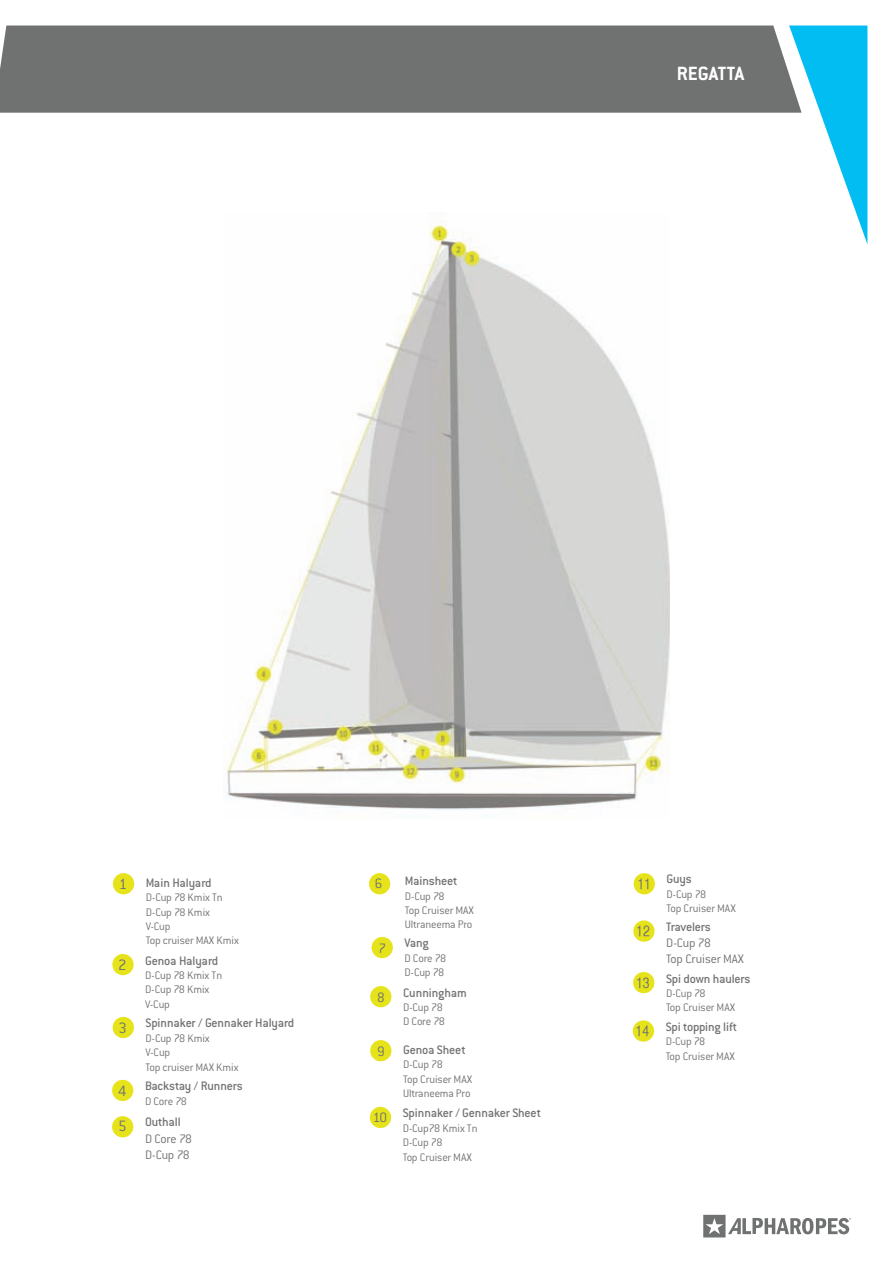
<style>
.page{position:relative;width:893px;height:1263px;background:#fff}
.page>*{position:absolute;margin:0;border:0;box-sizing:border-box;transform-origin:0 0}
.t1{font:700 21px "Conduit ITC";color:#fff}
.t2{font:300 16.5px "Conduit ITC";color:#707271}
.t3{font:15px "Helvetica CY Plain";color:#707271}
.t4{font:300 15px "Conduit ITC";color:#707271}
.t5{font:500 13.5px "Conduit ITC";letter-spacing:-.02em;color:#717371}
.t6{font:300 13.5px/16.2px "Conduit ITC";letter-spacing:-.015em;color:#717371}
.t7{font:300 12px/14.4px "Conduit ITC";letter-spacing:-.015em;color:#717371}
.s1{font-weight:300;font-size:16.5px;color:#707271}
.s2{font-size:16.5px;color:#707271}
.s3{font-weight:500}
.s4{font-weight:300;font-size:15px;color:#707271}
</style>
<div class="page">
<svg style="left:703px;top:1215px;width:148px;height:22px"></svg>
<svg style="left:801px;top:26px;width:66px;height:217px"></svg>
<div style="left:0;top:26px;width:801px;height:87px;background:#707271"></div>
<div style="left:113px;top:873px;width:21px;height:21px;background:#e7e31b;border-radius:50%"></div>
<div style="left:112px;top:1116px;width:21px;height:21px;background:#e7e31b;border-radius:50%"></div>
<div style="left:112px;top:954px;width:22px;height:21px;background:#e7e31b;border-radius:50%"></div>
<div style="left:113px;top:1017px;width:21px;height:21px;background:#e7e31b;border-radius:50%"></div>
<div style="left:112px;top:1080px;width:21px;height:21px;background:#e7e31b;border-radius:50%"></div>
<div style="left:370px;top:1040px;width:21px;height:21px;background:#e7e31b;border-radius:50%"></div>
<div style="left:369px;top:873px;width:21px;height:21px;background:#e7e31b;border-radius:50%"></div>
<div style="left:370px;top:1107px;width:21px;height:21px;background:#e7e31b;border-radius:50%"></div>
<div style="left:372px;top:937px;width:21px;height:21px;background:#e7e31b;border-radius:50%"></div>
<div style="left:370px;top:986px;width:21px;height:21px;background:#e7e31b;border-radius:50%"></div>
<div style="left:634px;top:873px;width:21px;height:21px;background:#e7e31b;border-radius:50%"></div>
<div style="left:633px;top:920px;width:22px;height:22px;background:#e7e31b;border-radius:50%"></div>
<div style="left:633px;top:972px;width:21px;height:21px;background:#e7e31b;border-radius:50%"></div>
<div style="left:633px;top:1020px;width:21px;height:22px;background:#e7e31b;border-radius:50%"></div>
<img style="left:226px;top:215px;width:444px;height:595px">
<h1 class="t1" style="left:677px;top:62px;width:69px">regatta</h1>
<p class="t5" style="left:119px;top:875px;width:94px"><span class="s1">1</span> Main Halyard</p>
<p class="t7" style="left:146px;top:890px;width:95px">D-Cup 78 Kmix Tn<br>D-Cup 78 Kmix<br>V-Cup<br>Top cruiser MAX Kmix</p>
<h2 class="t2" style="left:118px;top:956px;width:10px">2</h2>
<p class="t5" style="left:145px;top:953px;width:74px">Genoa Halyard</p>
<p class="t7" style="left:145px;top:968px;width:78px">D-Cup 78 Kmix Tn<br>D-Cup 78 Kmix<br>V-Cup</p>
<h2 class="t2" style="left:119px;top:1019px;width:10px">3</h2>
<p class="t5" style="left:146px;top:1016px;width:150px">Spinnaker / Gennaker Halyard</p>
<p class="t7" style="left:146px;top:1031px;width:95px">D-Cup 78 Kmix<br>V-Cup<br>Top cruiser MAX Kmix</p>
<h2 class="t2" style="left:118px;top:1082px;width:10px">4</h2>
<p class="t5" style="left:145px;top:1078px;width:99px">Backstay / Runners</p>
<p class="t7" style="left:145px;top:1094px;width:43px">D Core 78</p>
<p class="t6" style="left:145px;top:1114px;width:49px;text-indent:-27px"><span class="s2">5</span> <span class="s3">Outhall<br></span>D Core 78<br>D-Cup 78</p>
<p class="t4" style="left:375px;top:875px;width:9px">6</p>
<p class="t5" style="left:405px;top:873px;width:54px">Mainsheet</p>
<p class="t7" style="left:405px;top:888px;width:71px">D-Cup 78<br>Top Cruiser MAX<br>Ultraneema Pro</p>
<p class="t4" style="left:378px;top:940px;width:9px">7</p>
<p class="t5" style="left:405px;top:935px;width:26px">Vang</p>
<p class="t7" style="left:405px;top:951px;width:43px">D Core 78<br>D-Cup 78</p>
<p class="t4" style="left:377px;top:989px;width:9px">8</p>
<p class="t5" style="left:403px;top:985px;width:65px">Cunningham</p>
<p class="t7" style="left:403px;top:1000px;width:43px">D-Cup 78<br>D Core 78</p>
<p class="t5" style="left:377px;top:1042px;width:90px"><span class="s4">9</span> Genoa Sheet</p>
<p class="t7" style="left:403px;top:1057px;width:71px">D-Cup 78<br>Top Cruiser MAX<br>Ultraneema Pro</p>
<p class="t4" style="left:373px;top:1109px;width:16px">10</p>
<p class="t5" style="left:403px;top:1105px;width:140px">Spinnaker / Gennaker Sheet</p>
<p class="t7" style="left:403px;top:1121px;width:76px">D-Cup78 Kmix Tn<br>D-Cup 78<br>Top Cruiser MAX</p>
<p class="t3" style="left:637px;top:875px;width:15px">11</p>
<p class="t5" style="left:667px;top:872px;width:27px">Guys</p>
<p class="t7" style="left:667px;top:887px;width:71px">D-Cup 78<br>Top Cruiser MAX</p>
<p class="t3" style="left:636px;top:922px;width:15px">12</p>
<p class="t5" style="left:666px;top:919px;width:46px">Travelers</p>
<p class="t6" style="left:666px;top:935px;width:79px">D-Cup 78<br>Top Cruiser MAX</p>
<p class="t3" style="left:636px;top:974px;width:15px">13</p>
<p class="t5" style="left:666px;top:971px;width:86px">Spi down haulers</p>
<p class="t7" style="left:666px;top:986px;width:71px">D-Cup 78<br>Top Cruiser MAX</p>
<p class="t3" style="left:636px;top:1022px;width:15px">14</p>
<p class="t5" style="left:666px;top:1019px;width:73px">Spi topping lift</p>
<p class="t7" style="left:666px;top:1034px;width:71px">D-Cup 78<br>Top Cruiser MAX</p>
</div>
